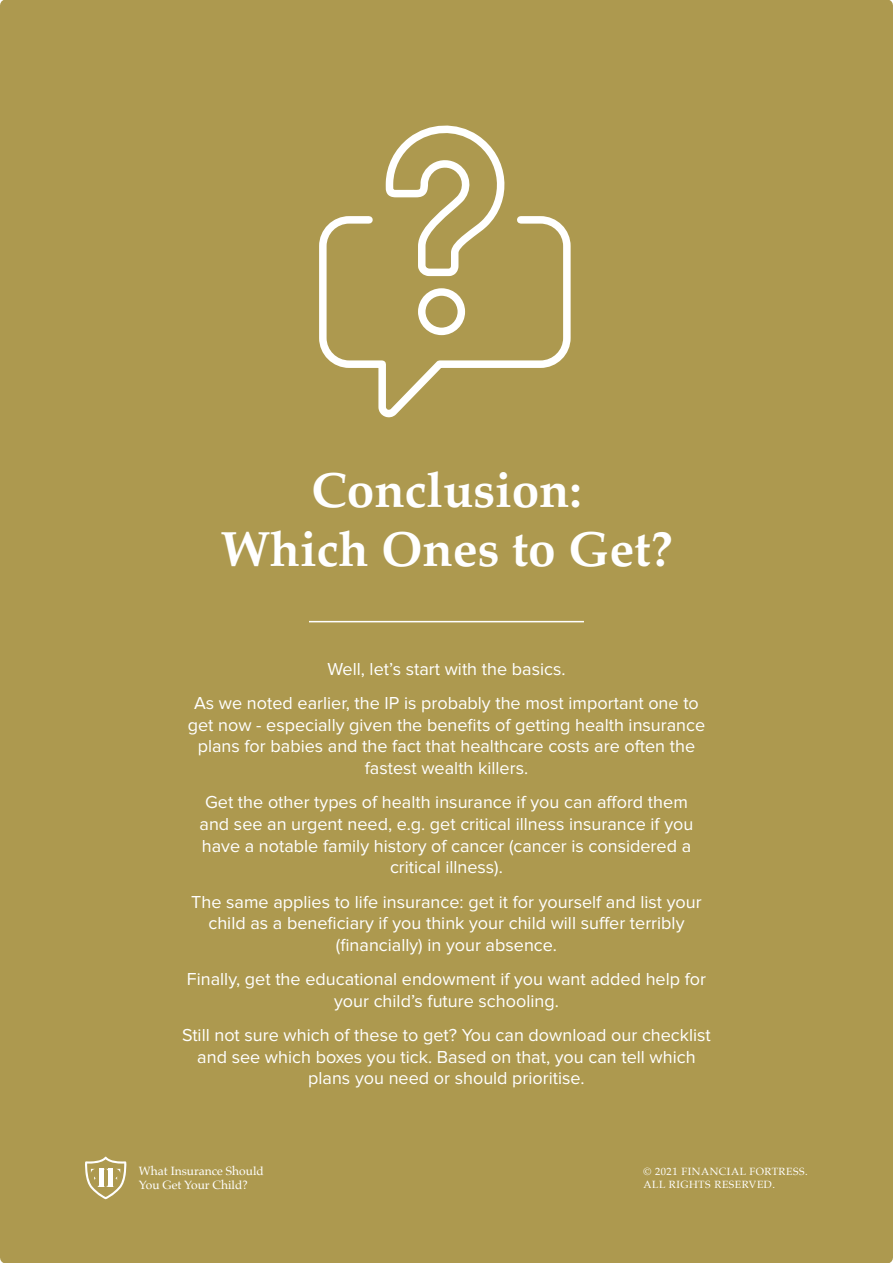
<style>
.page{position:relative;width:893px;height:1263px;background:#fff}
.page>*{position:absolute;margin:0;border:0;box-sizing:border-box;transform-origin:0 0}
.t1{font:700 49.5px/59.4px "Palatino";color:#fff;text-align:center}
.t2{font:18px/21.6px "Proxima Nova";color:#fff;text-align:center}
.t3{font:12px/14.4px "Palatino";color:#fff}
.t4{font:10.5px/12.6px "Palatino";letter-spacing:.05em;color:#fff}
</style>
<div class="page">
<div style="left:6px;top:5px;width:881px;height:1252px;background:#ad994f"></div>
<div style="left:0;top:0;width:893px;height:1263px;border:12px solid #ad994f"></div>
<svg style="left:85px;top:1157px;width:42px;height:42px"></svg>
<hr style="left:309px;top:621px;width:275px;height:1px;background:#fff">
<svg style="left:319px;top:125px;width:252px;height:293px"></svg>
<h1 class="t1" style="left:220px;top:459px;width:454px">Conclusion:<br>Which Ones to Get?</h1>
<p class="t2" style="left:194px;top:652px;width:506px;line-height:34.3px">Well, let’s start with the basics.<br>As we noted earlier, the IP is probably the most important one to</p>
<p class="t2" style="left:188px;top:714px;width:519px">get now - especially given the benefits of getting health insurance plans for babies and the fact that healthcare costs are often the fastest wealth killers.</p>
<p class="t2" style="left:200px;top:792px;width:495px">Get the other types of health insurance if you can afford them and see an urgent need, e.g. get critical illness insurance if you have a notable family history of cancer (cancer is considered a critical illness).</p>
<p class="t2" style="left:191px;top:891px;width:512px">The same applies to life insurance: get it for yourself and list your child as a beneficiary if you think your child will suffer terribly (financially) in your absence.</p>
<p class="t2" style="left:187px;top:969px;width:521px">Finally, get the educational endowment if you want added help for your child’s future schooling.</p>
<p class="t2" style="left:182px;top:1025px;width:530px">Still not sure which of these to get? You can download our checklist and see which boxes you tick. Based on that, you can tell which plans you need or should prioritise.</p>
<p class="t3" style="left:139px;top:1163px;width:126px">What Insurance Should<br>You Get Your Child?</p>
<p class="t4" style="left:644px;top:1165px;width:166px">©️ 2021 FINANCIAL FORTRESS.<br>ALL RIGHTS RESERVED.</p>
</div>
